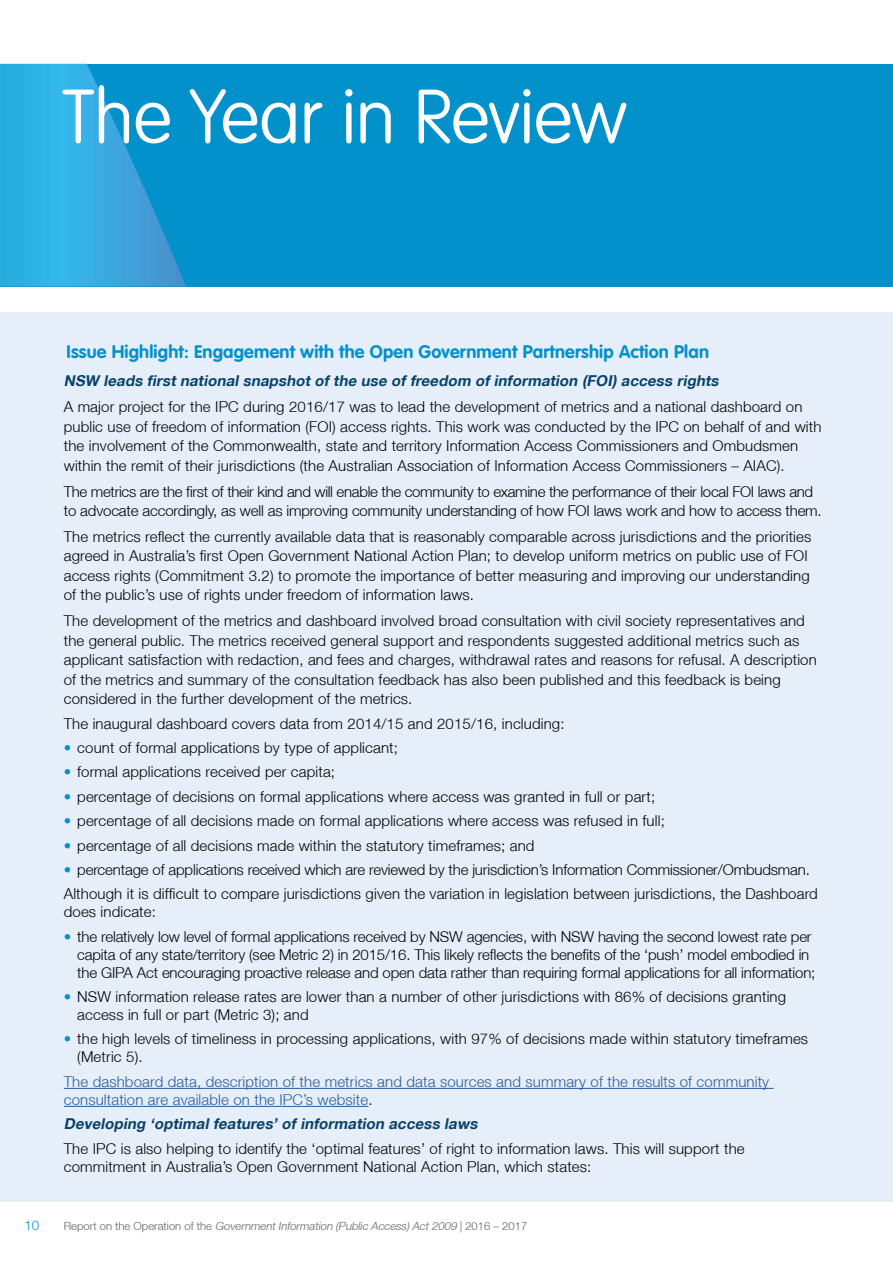
<style>
.page{position:relative;width:893px;height:1263px;background:#fff}
.page>*{position:absolute;margin:0;border:0;box-sizing:border-box;transform-origin:0 0}
.t1{font:100 75px "VAG Rounded Std";letter-spacing:-.015em;color:#fff}
.t2{font:700 18px "VAG Rounded Std";letter-spacing:.01em;color:#0291cb}
.t3{font:300 15px/19.5px "Helvetica Neue LT";letter-spacing:.01em;color:#000}
.t4{font:300 15px/18px "Helvetica Neue LT";letter-spacing:-.01em;color:#000}
.t5{font:300 15px/19.5px "Helvetica Neue LT";letter-spacing:-.02em;color:#000}
.t6{font:300 15px/18px "Helvetica Neue LT";letter-spacing:.01em;color:#275b9b}
.t7{font:italic 700 15px "Helvetica Neue LT";color:#074269}
.t8{font:300 13.5px "Helvetica Neue LT";color:#0291cb}
.t9{font:italic 300 11.25px "Helvetica Neue LT";color:#5f6169}
.s1{color:#0291cb}
.s2{color:#000}
.s3{font-style:normal}
</style>
<div class="page">
<svg style="left:0;top:64px;width:394px;height:222px;background:#139ad3"></svg>
<div style="left:394px;top:64px;width:297px;height:222px;background:#0291cb"></div>
<div style="left:691px;top:64px;width:202px;height:222px;background:#0291cb"></div>
<div style="left:0;top:312px;width:893px;height:889px;background:#e6eef9"></div>
<hr style="left:64px;top:1088px;width:710px;height:1px;background:#275b9b">
<hr style="left:64px;top:1106px;width:304px;height:1px;background:#275b9b">
<h1 class="t1" style="left:62px;top:74px;width:566px">The Year in Review</h1>
<p class="t2" style="left:67px;top:341px;width:644px">Issue Highlight: Engagement with the Open Government Partnership Action Plan</p>
<p class="t7" style="left:64px;top:372px;width:659px">NSW leads first national snapshot of the use of freedom of information (FOI) access rights</p>
<p class="t3" style="left:64px;top:397px;width:759px">A major project for the IPC during 2016/17 was to lead the development of metrics and a national dashboard on public use of freedom of information (FOI) access rights. This work was conducted by the IPC on behalf of and with the involvement of the Commonwealth, state and territory Information Access Commissioners and Ombudsmen within the remit of their jurisdictions (the Australian Association of Information Access Commissioners – AIAC).</p>
<p class="t5" style="left:64px;top:481px;width:759px">The metrics are the first of their kind and will enable the community to examine the performance of their local FOI laws and to advocate accordingly, as well as improving community understanding of how FOI laws work and how to access them.</p>
<p class="t3" style="left:64px;top:526px;width:749px">The metrics reflect the currently available data that is reasonably comparable across jurisdictions and the priorities agreed in Australia’s first Open Government National Action Plan; to develop uniform metrics on public use of FOI access rights (Commitment 3.2) to promote the importance of better measuring and improving our understanding of the public’s use of rights under freedom of information laws.</p>
<p class="t3" style="left:64px;top:611px;width:754px">The development of the metrics and dashboard involved broad consultation with civil society representatives and the general public. The metrics received general support and respondents suggested additional metrics such as applicant satisfaction with redaction, and fees and charges, withdrawal rates and reasons for refusal. A description of the metrics and summary of the consultation feedback has also been published and this feedback is being considered in the further development of the metrics.</p>
<p class="t3" style="left:64px;top:713px;width:502px">The inaugural dashboard covers data from 2014/15 and 2015/16, including:</p>
<p class="t3" style="left:64px;top:738px;width:336px"><span class="s1">•</span> count of formal applications by type of applicant;</p>
<p class="t3" style="left:64px;top:762px;width:273px"><span class="s1">•</span> formal applications received per capita;</p>
<p class="t3" style="left:64px;top:786px;width:593px"><span class="s1">•</span> percentage of decisions on formal applications where access was granted in full or part;</p>
<p class="t3" style="left:64px;top:811px;width:603px"><span class="s1">•</span> percentage of all decisions made on formal applications where access was refused in full;</p>
<p class="t3" style="left:64px;top:835px;width:472px"><span class="s1">•</span> percentage of all decisions made within the statutory timeframes; and</p>
<p class="t4" style="left:64px;top:857px;width:756px;line-height:24.3px"><span class="s1">•</span> percentage of applications received which are reviewed by the jurisdiction’s Information Commissioner/Ombudsman.<br>Although it is difficult to compare jurisdictions given the variation in legislation between jurisdictions, the Dashboard</p>
<p class="t3" style="left:64px;top:902px;width:94px">does indicate:</p>
<p class="t4" style="left:77px;top:927px;width:740px;text-indent:-14px"><span class="s1">•</span> the relatively low level of formal applications received by NSW agencies, with NSW having the second lowest rate per capita of any state/territory (see Metric 2) in 2015/16. This likely reflects the benefits of the ‘push’ model embodied in the GIPA Act encouraging proactive release and open data rather than requiring formal applications for all information;</p>
<p class="t3" style="left:77px;top:987px;width:710px;line-height:18px;text-indent:-14px"><span class="s1">•</span> NSW information release rates are lower than a number of other jurisdictions with 86% of decisions granting access in full or part (Metric 3); and</p>
<p class="t3" style="left:77px;top:1030px;width:732px;line-height:18px;text-indent:-13px"><span class="s1">•</span> the high levels of timeliness in processing applications, with 97% of decisions made within statutory timeframes (Metric 5).</p>
<p class="t6" style="left:64px;top:1072px;width:707px">The dashboard data, description of the metrics and data sources and summary of the results of community consultation are available on the IPC’s website<span class="s2">.</span></p>
<p class="t7" style="left:64px;top:1114px;width:418px">Developing ‘optimal features’ of information access laws</p>
<p class="t3" style="left:64px;top:1139px;width:682px;line-height:18px">The IPC is also helping to identify the ‘optimal features’ of right to information laws. This will support the commitment in Australia’s Open Government National Action Plan, which states:</p>
<p class="t8" style="left:24px;top:1217px;width:17px">10</p>
<p class="t9" style="left:64px;top:1219px;width:465px"><span class="s3">R e p o rt o n t h e O p e r at i o n o f t h e</span> Government Information (Public Access) Act 2009 <span class="s3">| 2 0 1 6 – 2 0 1 7</span></p>
</div>
